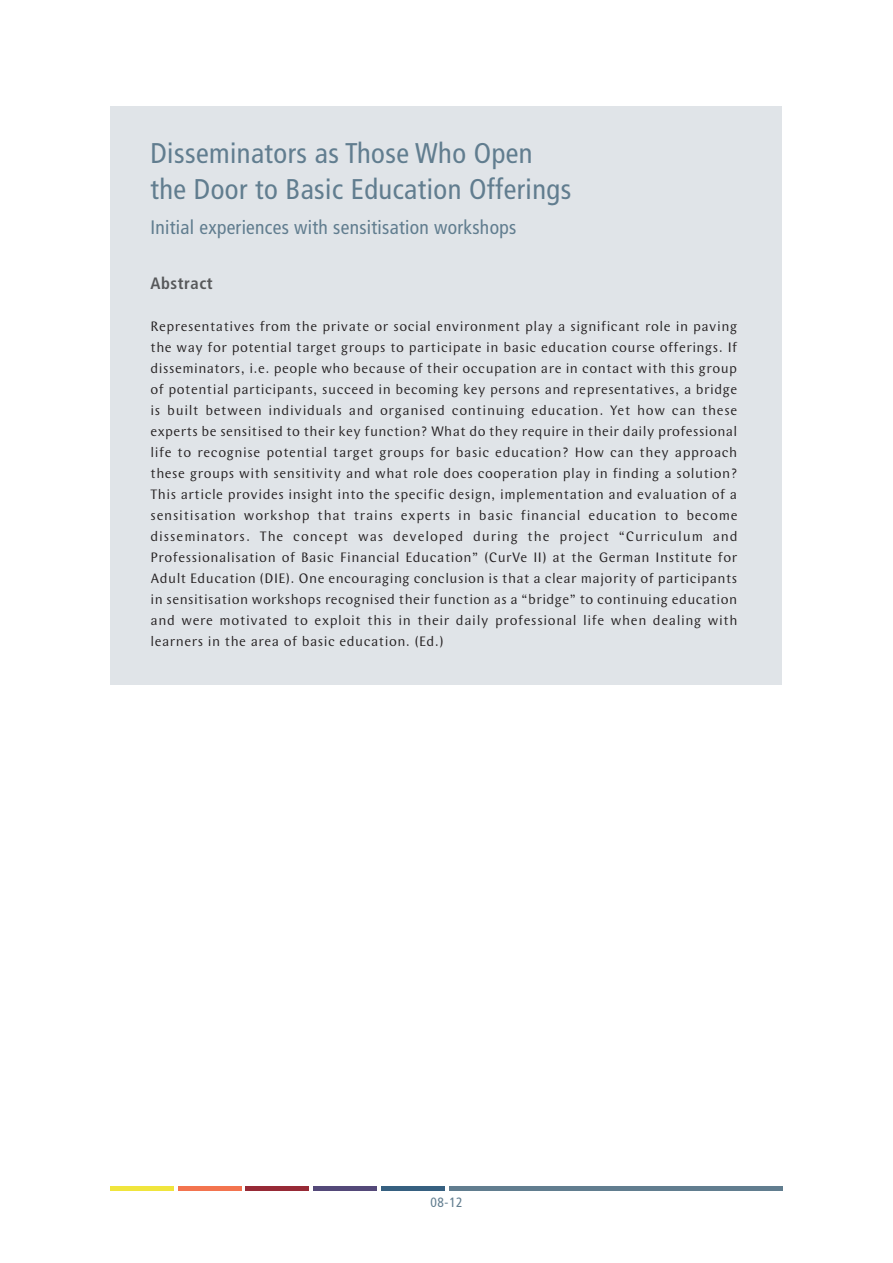
<style>
.page{position:relative;width:893px;height:1263px;background:#fff}
.page>*{position:absolute;margin:0;border:0;box-sizing:border-box;transform-origin:0 0}
.t1{font:condensed 28.5px/36px "Frutiger LT Std";letter-spacing:.015em;color:#617d8f}
.t2{font:condensed 19.5px "Frutiger LT Std";letter-spacing:.015em;color:#617d8f}
.t3{font:700 condensed 16.5px "Frutiger LT Std";letter-spacing:.035em;color:#57585a}
.t4{font:14.25px/21px "Wunderlich";letter-spacing:.035em;color:#231f20;text-align:justify}
.t5{font:condensed 13.5px "Frutiger LT Std";color:#617d8f}
</style>
<div class="page">
<div style="left:111px;top:1186px;width:63px;height:5px;background:#f0e53d"></div>
<div style="left:178px;top:1186px;width:64px;height:5px;background:#f3744f"></div>
<div style="left:246px;top:1186px;width:63px;height:5px;background:#972a36"></div>
<div style="left:313px;top:1186px;width:64px;height:5px;background:#544979"></div>
<div style="left:381px;top:1186px;width:63px;height:5px;background:#366080"></div>
<div style="left:449px;top:1186px;width:333px;height:5px;background:#617d8f"></div>
<div style="left:111px;top:106px;width:671px;height:578px;background:#e0e4e8"></div>
<h1 class="t1" style="left:151px;top:135px;width:422px">Disseminators as Those Who Open the Door to Basic Education Offerings</h1>
<h2 class="t2" style="left:151px;top:216px;width:367px">Initial experiences with sensitisation workshops</h2>
<p class="t3" style="left:151px;top:274px;width:64px">Abstract</p>
<p class="t4" style="left:151px;top:316px;width:589px">Representatives from the private or social environment play a significant role in paving the way for potential target groups to participate in basic education course offerings. If disseminators, i.e. people who because of their occupation are in contact with this group of potential participants, succeed in becoming key persons and representatives, a bridge is built between individuals and organised continuing education. Yet how can these experts be sensitised to their key function? What do they require in their daily professional life to recognise potential target groups for basic education? How can they approach these groups with sensitivity and what role does cooperation play in finding a solution?<br>This article provides insight into the specific design, implementation and evaluation of a sensitisation workshop that trains experts in basic financial education to become disseminators. The concept was developed during the project “Curriculum and Professionalisation of Basic Financial Education” (CurVe II) at the German Institute for Adult Education (DIE). One encouraging conclusion is that a clear majority of participants in sensitisation workshops recognised their function as a “bridge” to continuing education and were motivated to exploit this in their daily professional life when dealing with learners in the area of basic education. (Ed.)</p>
<p class="t5" style="left:430px;top:1195px;width:34px">08-12</p>
</div>
